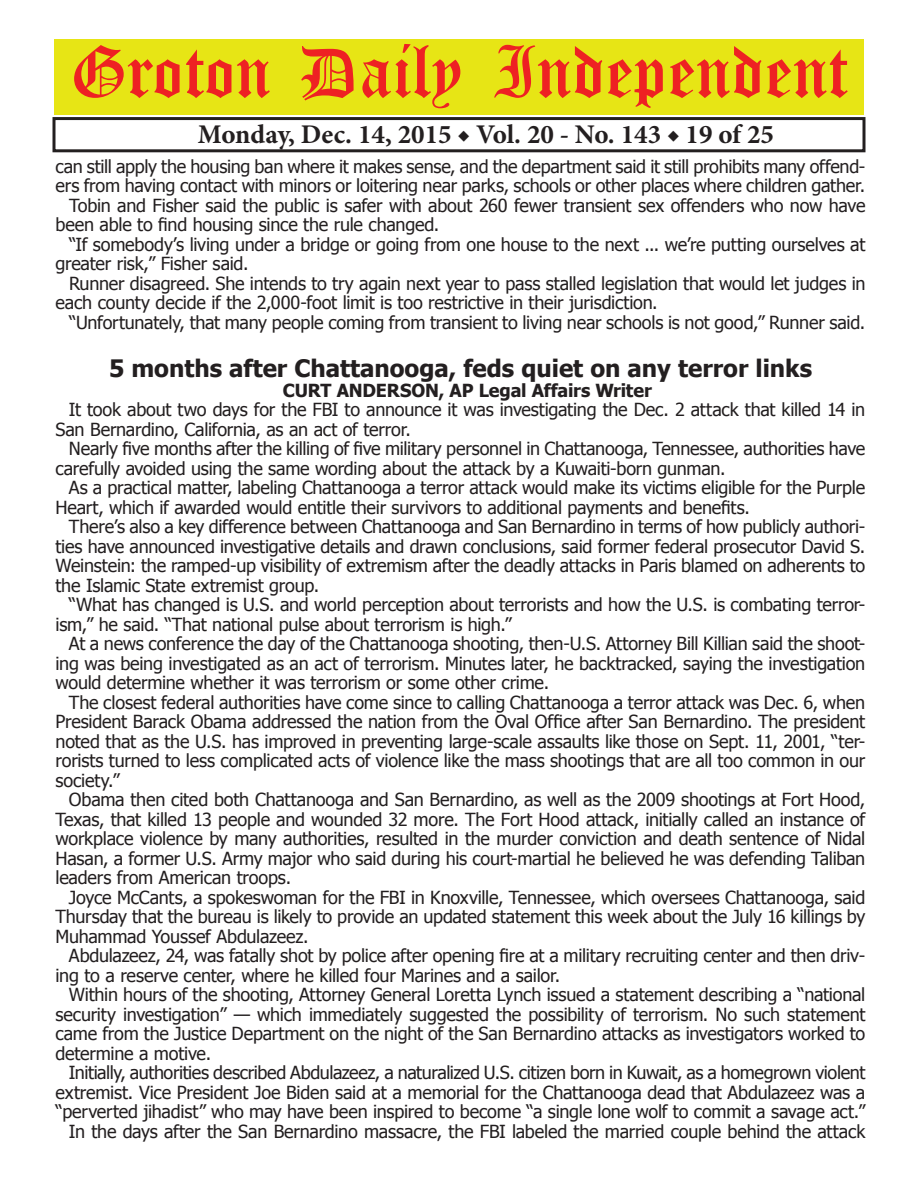
<style>
.page{position:relative;width:918px;height:1188px;background:#fff}
.page>*{position:absolute;margin:0;border:0;box-sizing:border-box;transform-origin:0 0}
.t1{font:54px "Old English Five";color:#ee2123}
.t2{font:700 27px "Minion Pro";color:#231f20}
.t3{font:700 24px "Tahoma";color:#231f20}
.t4{font:18px/19.5px "Tahoma";letter-spacing:-.015em;color:#231f20;text-align:justify}
.t5{font:700 18px "Tahoma";letter-spacing:-.01em;color:#231f20}
</style>
<div class="page">
<div style="left:52px;top:117px;width:814px;height:35px;border:3px solid #231f20"></div>
<div style="left:54px;top:40px;width:810px;height:75px;background:#e7e515"></div>
<h1 class="t1" style="left:70px;top:47px;width:779px">Groton Daily Independent</h1>
<h2 class="t2" style="left:198px;top:116px;width:578px">Monday, Dec. 14, 2015 ◆ Vol. 20 - No. 143 ◆ 19 of 25</h2>
<p class="t4" style="left:56px;top:156px;width:812px">can still apply the housing ban where it makes sense, and the department said it still prohibits many offend-</p>
<p class="t4" style="left:56px;top:175px;width:811px">ers from having contact with minors or loitering near parks, schools or other places where children gather.</p>
<p class="t4" style="left:69px;top:195px;width:798px">Tobin and Fisher said the public is safer with about 260 fewer transient sex offenders who now have</p>
<p class="t4" style="left:56px;top:214px;width:385px">been able to find housing since the rule changed.</p>
<p class="t4" style="left:69px;top:234px;width:798px">“If somebody’s living under a bridge or going from one house to the next ... we’re putting ourselves at</p>
<p class="t4" style="left:56px;top:253px;width:194px">greater risk,” Fisher said.</p>
<p class="t4" style="left:69px;top:273px;width:798px">Runner disagreed. She intends to try again next year to pass stalled legislation that would let judges in</p>
<p class="t4" style="left:56px;top:292px;width:604px">each county decide if the 2,000-foot limit is too restrictive in their jurisdiction.</p>
<p class="t4" style="left:69px;top:312px;width:798px">“Unfortunately, that many people coming from transient to living near schools is not good,” Runner said.</p>
<h3 class="t3" style="left:109px;top:352px;width:705px">5 months after Chattanooga, feds quiet on any terror links</h3>
<p class="t5" style="left:283px;top:378px;width:371px">CURT ANDERSON, AP Legal Affairs Writer</p>
<p class="t4" style="left:55px;top:399px;width:811px;text-indent:14px">It took about two days for the FBI to announce it was investigating the Dec. 2 attack that killed 14 in<br>San Bernardino, California, as an act of terror.</p>
<p class="t4" style="left:55px;top:438px;width:811px;text-indent:14px">Nearly five months after the killing of five military personnel in Chattanooga, Tennessee, authorities have carefully avoided using the same wording about the attack by a Kuwaiti-born gunman.</p>
<p class="t4" style="left:55px;top:477px;width:811px;text-indent:14px">As a practical matter, labeling Chattanooga a terror attack would make its victims eligible for the Purple<br>Heart, which if awarded would entitle their survivors to additional payments and benefits.</p>
<p class="t4" style="left:55px;top:516px;width:812px;text-indent:14px">There’s also a key difference between Chattanooga and San Bernardino in terms of how publicly authori&shy;ties have announced investigative details and drawn conclusions, said former federal prosecutor David S.<br>Weinstein: the ramped-up visibility of extremism after the deadly attacks in Paris blamed on adherents to the Islamic State extremist group.</p>
<p class="t4" style="left:55px;top:594px;width:812px;text-indent:14px">“What has changed is U.S. and world perception about terrorists and how the U.S. is combating terror&shy;ism,” he said. “That national pulse about terrorism is high.”</p>
<p class="t4" style="left:55px;top:633px;width:812px;text-indent:14px">At a news conference the day of the Chattanooga shooting, then-U.S. Attorney Bill Killian said the shoot&shy;ing was being investigated as an act of terrorism. Minutes later, he backtracked, saying the investigation would determine whether it was terrorism or some other crime.</p>
<p class="t4" style="left:55px;top:692px;width:812px;text-indent:14px">The closest federal authorities have come since to calling Chattanooga a terror attack was Dec. 6, when President Barack Obama addressed the nation from the Oval Office after San Bernardino. The president noted that as the U.S. has improved in preventing large-scale assaults like those on Sept. 11, 2001, “ter&shy;rorists turned to less complicated acts of violence like the mass shootings that are all too common in our society.”</p>
<p class="t4" style="left:55px;top:789px;width:811px;text-indent:14px">Obama then cited both Chattanooga and San Bernardino, as well as the 2009 shootings at Fort Hood, Texas, that killed 13 people and wounded 32 more. The Fort Hood attack, initially called an instance of workplace violence by many authorities, resulted in the murder conviction and death sentence of Nidal Hasan, a former U.S. Army major who said during his court-martial he believed he was defending Taliban leaders from American troops.</p>
<p class="t4" style="left:55px;top:887px;width:811px;text-indent:14px">Joyce McCants, a spokeswoman for the FBI in Knoxville, Tennessee, which oversees Chattanooga, said Thursday that the bureau is likely to provide an updated statement this week about the July 16 killings by Muhammad Youssef Abdulazeez.</p>
<p class="t4" style="left:55px;top:945px;width:812px;text-indent:14px">Abdulazeez, 24, was fatally shot by police after opening fire at a military recruiting center and then driv&shy;ing to a reserve center, where he killed four Marines and a sailor.</p>
<p class="t4" style="left:55px;top:984px;width:811px;text-indent:14px">Within hours of the shooting, Attorney General Loretta Lynch issued a statement describing a “national security investigation” — which immediately suggested the possibility of terrorism. No such statement came from the Justice Department on the night of the San Bernardino attacks as investigators worked to determine a motive.</p>
<p class="t4" style="left:55px;top:1062px;width:811px;text-align:right">Initially, authorities described Abdulazeez, a naturalized U.S. citizen born in Kuwait, as a homegrown violent extremist. Vice President Joe Biden said at a memorial for the Chattanooga dead that Abdulazeez was a “perverted jihadist” who may have been inspired to become “a single lone wolf to commit a savage act.” In the days after the San Bernardino massacre, the FBI labeled the married couple behind the attack</p>
</div>
